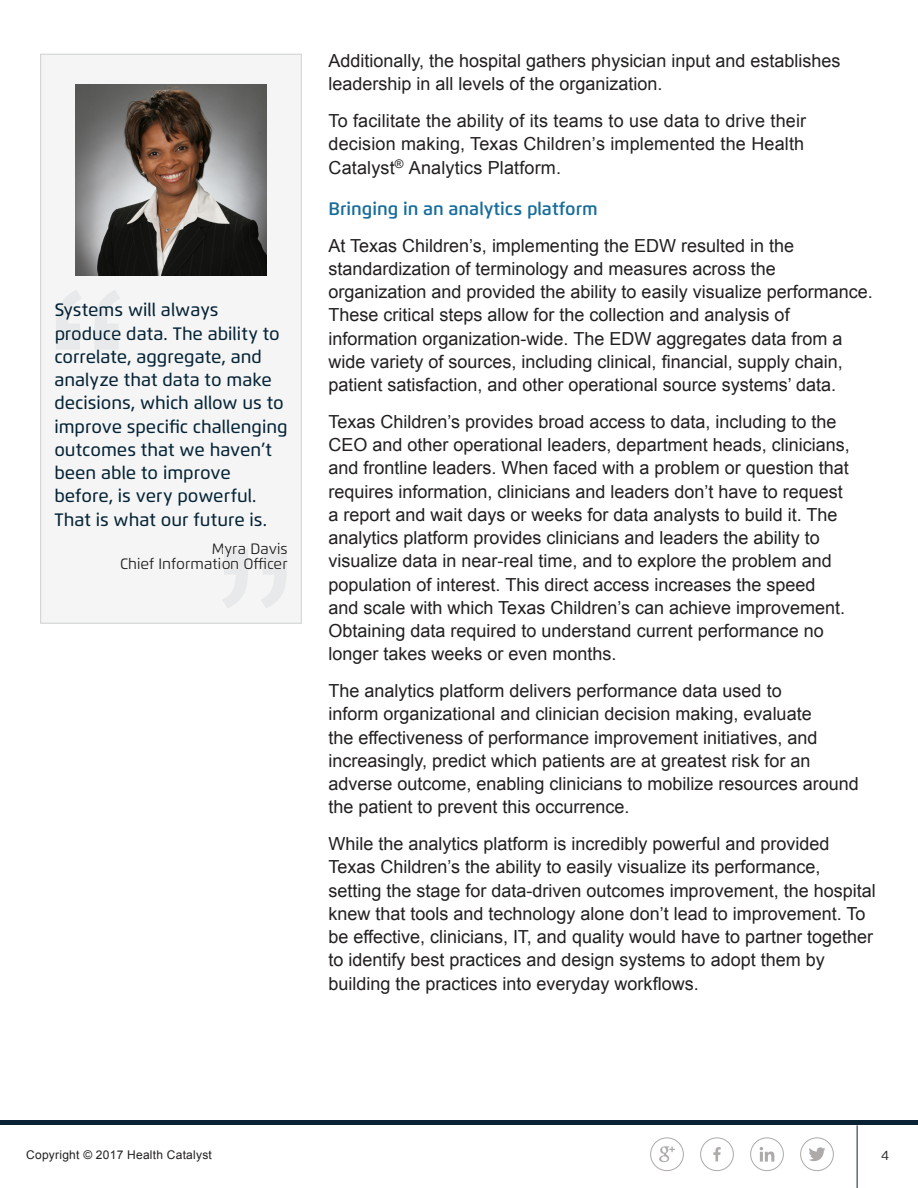
<style>
.page{position:relative;width:918px;height:1188px;background:#fff}
.page>*{position:absolute;margin:0;border:0;box-sizing:border-box;transform-origin:0 0}
.Body_Copy{font:18px/23.2px "Arial";color:#231f20}
.Quotation_body_copy{font:500 18px/23.2px "Flexo";color:#062437}
.Quotation_attributio{font:15px/15px "Flexo";color:#231f20;text-align:right}
.t1{font:13.5px "Flexo";color:#231f20}
.t2{font:12px "Arial";letter-spacing:.02em;color:#231f20}
.s1{font-family:"Flexo";font-weight:600;color:#176d9b}
</style>
<div class="page">
<svg style="left:659px;top:1146px;width:16px;height:16px"></svg>
<div style="left:650px;top:1137px;width:34px;height:34px;border:1px solid #aeaaa9;border-radius:50%"></div>
<hr style="left:857px;top:1125px;width:1px;height:63px;background:#062437">
<div style="left:0;top:1120px;width:918px;height:5px;background:#0a2334"></div>
<svg style="left:809px;top:1147px;width:17px;height:14px"></svg>
<div style="left:800px;top:1137px;width:34px;height:34px;border:1px solid #aeaaa9;border-radius:50%"></div>
<svg style="left:713px;top:1147px;width:8px;height:14px"></svg>
<div style="left:700px;top:1137px;width:34px;height:34px;border:1px solid #aeaaa9;border-radius:50%"></div>
<svg style="left:760px;top:1147px;width:14px;height:15px"></svg>
<div style="left:750px;top:1137px;width:34px;height:34px;border:1px solid #aeaaa9;border-radius:50%"></div>
<div style="left:41px;top:54px;width:260px;height:569px;background:#f4f5f4"></div>
<div style="left:40px;top:54px;width:262px;height:569px;border:1px solid #cfd0d2"></div>
<svg style="left:56px;top:290px;width:64px;height:59px"></svg>
<svg style="left:223px;top:549px;width:63px;height:59px"></svg>
<img style="left:76px;top:84px;width:190px;height:191px">
<p class="Quotation_body_copy" style="left:54px;top:298px;width:235px">Systems will always produce data. The ability to correlate, aggregate, and analyze that data to make decisions, which allow us to improve specific challenging outcomes that we haven’t been able to improve before, is very powerful.<br>That is what our future is.</p>
<p class="Quotation_attributio" style="left:120px;top:541px;width:169px">Myra Davis<br>Chief Information Officer</p>
<p class="Body_Copy" style="left:328px;top:49px;width:513px">Additionally, the hospital gathers physician input and establishes leadership in all levels of the organization.</p>
<p class="Body_Copy" style="left:328px;top:109px;width:479px;text-align:justify">To facilitate the ability of its teams to use data to drive their decision making, Texas Children’s implemented the Health Catalyst<sup>®</sup> Analytics Platform.</p>
<p class="Body_Copy" style="left:328px;top:190px;width:467px;line-height:36.8px"><span class="s1">Bringing in an analytics platform<br></span>At Texas Children’s, implementing the EDW resulted in the</p>
<p class="Body_Copy" style="left:328px;top:257px;width:546px">standardization of terminology and measures across the organization and provided the ability to easily visualize performance.<br>These critical steps allow for the collection and analysis of information organization-wide. The EDW aggregates data from a wide variety of sources, including clinical, financial, supply chain, patient satisfaction, and other operational source systems’ data.</p>
<p class="Body_Copy" style="left:328px;top:410px;width:523px">Texas Children’s provides broad access to data, including to the CEO and other operational leaders, department heads, clinicians, and frontline leaders. When faced with a problem or question that requires information, clinicians and leaders don’t have to request a report and wait days or weeks for data analysts to build it. The analytics platform provides clinicians and leaders the ability to visualize data in near-real time, and to explore the problem and population of interest. This direct access increases the speed and scale with which Texas Children’s can achieve improvement.<br>Obtaining data required to understand current performance no longer takes weeks or even months.</p>
<p class="Body_Copy" style="left:328px;top:679px;width:532px">The analytics platform delivers performance data used to<br>inform organizational and clinician decision making, evaluate<br>the effectiveness of performance improvement initiatives, and increasingly, predict which patients are at greatest risk for an adverse outcome, enabling clinicians to mobilize resources around the patient to prevent this occurrence.</p>
<p class="Body_Copy" style="left:328px;top:832px;width:549px">While the analytics platform is incredibly powerful and provided Texas Children’s the ability to easily visualize its performance, setting the stage for data-driven outcomes improvement, the hospital knew that tools and technology alone don’t lead to improvement. To be effective, clinicians, IT, and quality would have to partner together to identify best practices and design systems to adopt them by building the practices into everyday workflows.</p>
<p class="t2" style="left:26px;top:1147px;width:187px">Copyright © 2017 Health Catalyst</p>
<p class="t1" style="left:881px;top:1147px;width:10px">4</p>
</div>
